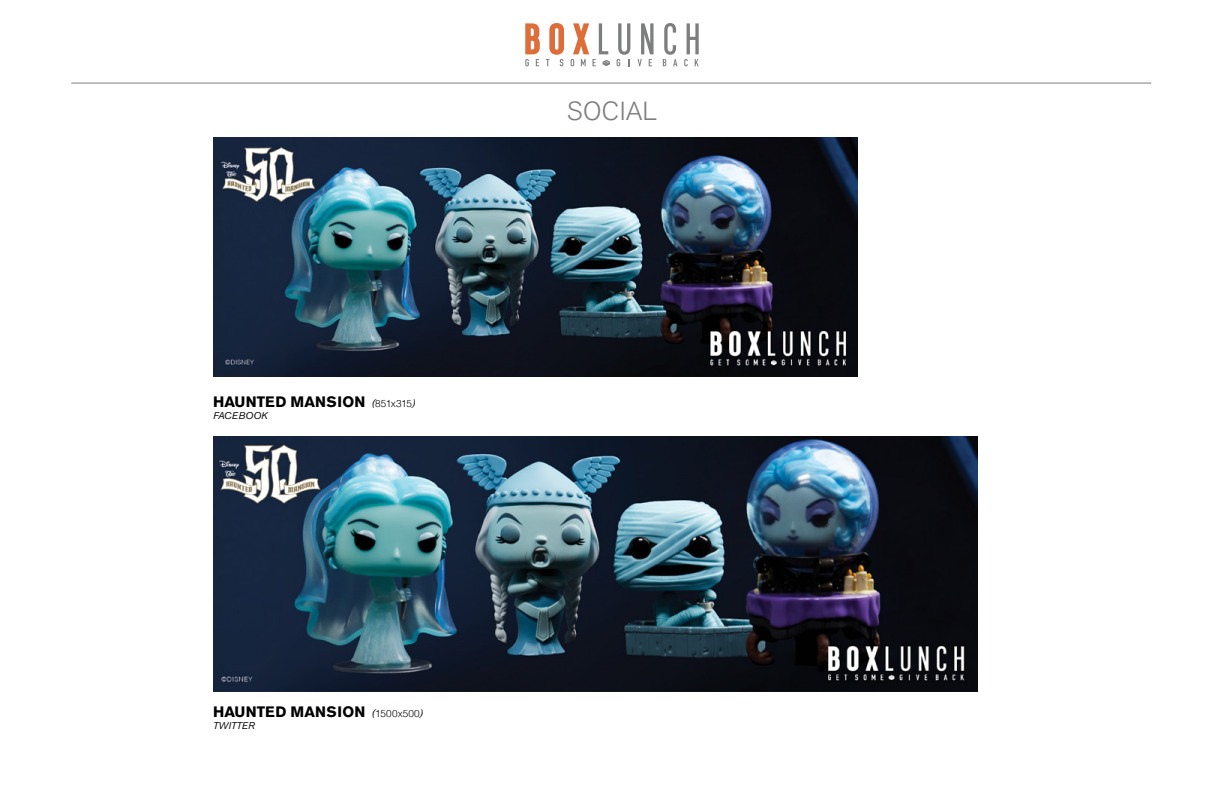
<style>
.page{position:relative;width:1224px;height:792px;background:#fff}
.page>*{position:absolute;margin:0;border:0;box-sizing:border-box;transform-origin:0 0}
.t1{font:300 26px "Akzidenz Grotesk BE";letter-spacing:.02em;color:#7d7e7e}
.t2{font:700 15px "Akzidenz Grotesk BE";color:#000}
.t3{font:italic 9.8px "Akzidenz Grotesk BE";color:#000}
.s1{font-weight:400;font-style:italic;font-size:9.8px}
.s2{font-family:"Helvetica";font-weight:300;font-size:10px}
</style>
<div class="page">
<img style="left:213px;top:138px;width:645px;height:238px">
<img style="left:213px;top:436px;width:765px;height:255px">
<svg style="left:525px;top:23px;width:15px;height:43px"></svg>
<svg style="left:546px;top:23px;width:18px;height:43px"></svg>
<svg style="left:617px;top:23px;width:13px;height:43px"></svg>
<svg style="left:638px;top:23px;width:16px;height:43px"></svg>
<svg style="left:663px;top:23px;width:14px;height:43px"></svg>
<svg style="left:684px;top:23px;width:15px;height:43px"></svg>
<svg style="left:571px;top:23px;width:39px;height:43px"></svg>
<hr style="left:71px;top:83px;width:1080px;height:1px;background:#7d7e7e">
<p class="t2" style="left:213px;top:393px;width:204px">HAUNTED MANSION <span class="s1">(</span><span class="s2">851x315</span><span class="s1">)</span></p>
<p class="t3" style="left:213px;top:410px;width:56px">FACEBOOK</p>
<p class="t2" style="left:213px;top:703px;width:212px">HAUNTED MANSION <span class="s1">(</span><span class="s2">1500x500</span><span class="s1">)</span></p>
<p class="t3" style="left:213px;top:719px;width:43px">TWITTER</p>
<h1 class="t1" style="left:567px;top:97px;width:92px">SOCIAL</h1>
</div>
